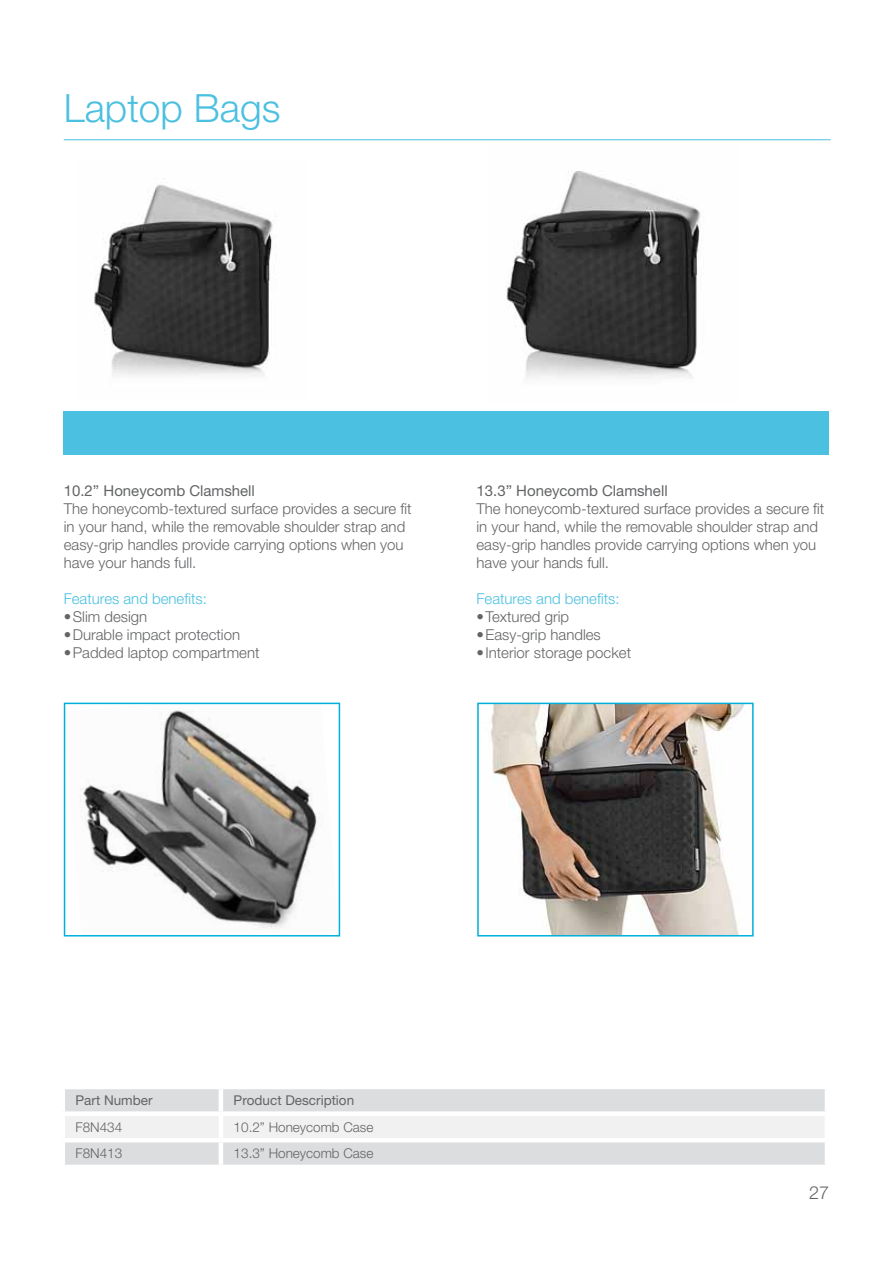
<style>
.page{position:relative;width:893px;height:1263px;background:#fff}
.page>*{position:absolute;margin:0;border:0;box-sizing:border-box;transform-origin:0 0}
.t1{font:300 39px "Helvetica Neue LT Pro";color:#4bc0e1}
.t2{font:300 18px "Helvetica Neue LT Pro";color:#636466}
.t3{font:300 15px/18px "Helvetica Neue LT Pro";color:#636466}
.t4{font:15px "Helvetica Neue LT Pro";color:#636466}
.t5{font:300 15px "Helvetica Neue LT Pro";color:#4bc0e1}
.t6{font:300 13.5px "Helvetica Neue LT Pro";color:#636466}
.t7{font:13.5px "Helvetica Neue LT Pro";color:#636466}
</style>
<div class="page">
<img style="left:94px;top:184px;width:182px;height:192px">
<div style="left:64px;top:411px;width:765px;height:43px;background:#4bc0e1"></div>
<hr style="left:64px;top:139px;width:767px;height:1px;background:#4bc0e1">
<div style="left:65px;top:1089px;width:760px;height:76px;background:#dcddde"></div>
<div style="left:65px;top:1116px;width:760px;height:22px;background:#f1f1f2"></div>
<hr style="left:219px;top:1089px;width:4px;height:22px;background:#fff">
<div style="left:61px;top:1111px;width:160px;height:5px;background:#fff"></div>
<div style="left:221px;top:1111px;width:608px;height:5px;background:#fff"></div>
<hr style="left:219px;top:1116px;width:4px;height:22px;background:#fff">
<hr style="left:61px;top:1138px;width:160px;height:4px;background:#fff">
<hr style="left:221px;top:1138px;width:608px;height:4px;background:#fff">
<hr style="left:219px;top:1142px;width:4px;height:23px;background:#fff">
<img style="left:505px;top:171px;width:196px;height:208px">
<img style="left:491px;top:706px;width:253px;height:227px">
<div style="left:477px;top:703px;width:277px;height:233px;border:2px solid #00b0da"></div>
<img style="left:80px;top:710px;width:239px;height:219px">
<div style="left:64px;top:703px;width:276px;height:233px;border:2px solid #00b0da"></div>
<h1 class="t1" style="left:64px;top:84px;width:218px">Laptop Bags</h1>
<p class="t4" style="left:64px;top:482px;width:193px">10.2” Honeycomb Clamshell</p>
<p class="t3" style="left:64px;top:500px;width:349px">The honeycomb-textured surface provides a secure fit in your hand, while the removable shoulder strap and easy-grip handles provide carrying options when you have your hands full.</p>
<p class="t5" style="left:64px;top:590px;width:145px">Features and benefits:</p>
<p class="t3" style="left:64px;top:608px;width:85px">• Slim design</p>
<p class="t3" style="left:64px;top:626px;width:178px">• Durable impact protection</p>
<p class="t3" style="left:64px;top:644px;width:197px">• Padded laptop compartment</p>
<p class="t4" style="left:476px;top:482px;width:193px">13.3” Honeycomb Clamshell</p>
<p class="t3" style="left:476px;top:500px;width:349px">The honeycomb-textured surface provides a secure fit in your hand, while the removable shoulder strap and easy-grip handles provide carrying options when you have your hands full.</p>
<p class="t5" style="left:476px;top:590px;width:145px">Features and benefits:</p>
<p class="t3" style="left:476px;top:608px;width:94px">• Textured grip</p>
<p class="t3" style="left:476px;top:626px;width:126px">• Easy-grip handles</p>
<p class="t3" style="left:476px;top:644px;width:156px">• Interior storage pocket</p>
<p class="t7" style="left:76px;top:1092px;width:79px">Part Number</p>
<p class="t7" style="left:234px;top:1092px;width:122px">Product Description</p>
<p class="t6" style="left:76px;top:1119px;width:48px">F8N434</p>
<p class="t6" style="left:234px;top:1119px;width:141px">10.2” Honeycomb Case</p>
<p class="t6" style="left:76px;top:1145px;width:48px">F8N413</p>
<p class="t6" style="left:234px;top:1145px;width:141px">13.3” Honeycomb Case</p>
<p class="t2" style="left:809px;top:1182px;width:22px">27</p>
</div>
